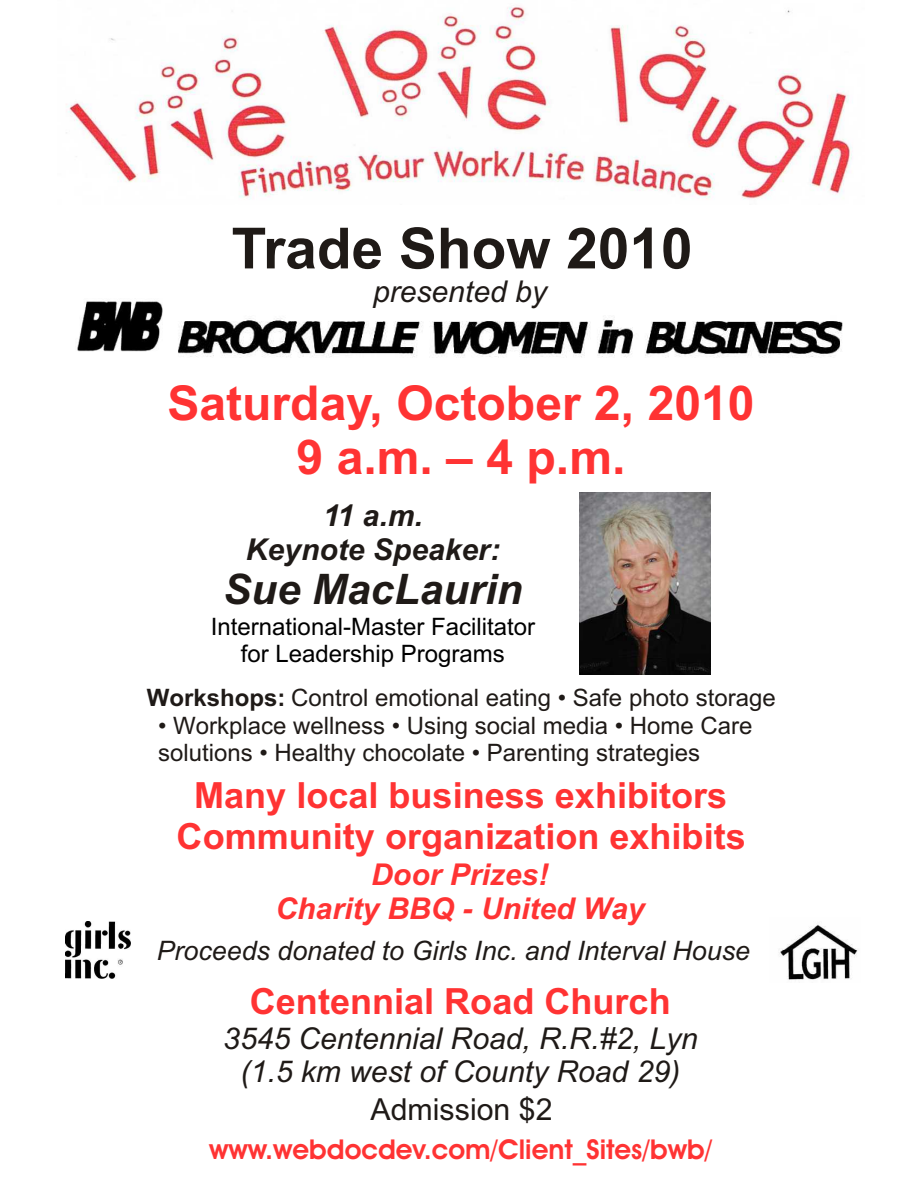
<style>
.page{position:relative;width:918px;height:1188px;background:#fff}
.page>*{position:absolute;margin:0;border:0;box-sizing:border-box;transform-origin:0 0}
.t1{font:700 56.85px "Arial";color:#1f1a17}
.t2{font:700 48.15px/53.7px "Arial";color:#f33;text-align:center}
.t3{font:italic 700 42.15px "Arial";color:#1f1a17}
.t4{font:700 36.15px/40.3px "Arial";color:#f33;text-align:center}
.t5{font:30.3px "Arial";color:#1f1a17}
.t6{font:italic 700 30.15px/33.6px "Arial";color:#1f1a17;text-align:center}
.t7{font:italic 30px/33.6px "Arial";color:#1f1a17;text-align:center}
.t8{font:italic 700 30px/33.6px "Arial";color:#f33;text-align:center}
.t9{font:700 27.45px "Avant Garde Bk BT";color:#f33}
.t10{font:italic 26.85px "Arial";color:#1f1a17}
.t11{font:24px/26.8px "Arial";color:#1f1a17}
.t12{font:24px/26.8px "Arial";color:#000;text-align:center}
.s1{font-weight:700}
</style>
<div class="page">
<img style="left:77px;top:301px;width:86px;height:51px">
<img style="left:178px;top:318px;width:665px;height:40px">
<img style="left:65px;top:921px;width:66px;height:58px">
<img style="left:779px;top:924px;width:79px;height:56px">
<img style="left:66px;top:7px;width:786px;height:193px">
<img style="left:579px;top:493px;width:132px;height:182px">
<h1 class="t1" style="left:232px;top:227px;width:462px">Trade Show 2010</h1>
<p class="t7" style="left:373px;top:277px;width:175px">presented by</p>
<h2 class="t2" style="left:167px;top:381px;width:589px">Saturday, October 2, 2010<br>9 a.m. – 4 p.m.</h2>
<p class="t6" style="left:246px;top:502px;width:256px">11 a.m.<br>Keynote Speaker:</p>
<h3 class="t3" style="left:223px;top:574px;width:301px">Sue MacLaurin</h3>
<p class="t12" style="left:211px;top:615px;width:326px">International-Master Facilitator for Leadership Programs</p>
<p class="t11" style="left:147px;top:687px;width:630px"><span class="s1">Workshops:</span> Control emotional eating • Safe photo storage</p>
<p class="t11" style="left:158px;top:714px;width:596px">• Workplace wellness • Using social media • Home Care solutions • Healthy chocolate • Parenting strategies</p>
<h3 class="t4" style="left:177px;top:779px;width:571px">Many local business exhibitors<br>Community organization exhibits</h3>
<p class="t8" style="left:276px;top:861px;width:371px">Door Prizes!<br>Charity BBQ - United Way</p>
<p class="t10" style="left:157px;top:940px;width:595px">Proceeds donated to Girls Inc. and Interval House</p>
<h3 class="t4" style="left:250px;top:984px;width:422px">Centennial Road Church</h3>
<p class="t7" style="left:223px;top:1024px;width:476px">3545 Centennial Road, R.R.#2, Lyn (1.5 km west of County Road 29)</p>
<p class="t5" style="left:371px;top:1098px;width:184px">Admission $2</p>
<p class="t9" style="left:209px;top:1138px;width:505px">www.webdocdev.com/Client_Sites/bwb/</p>
</div>
